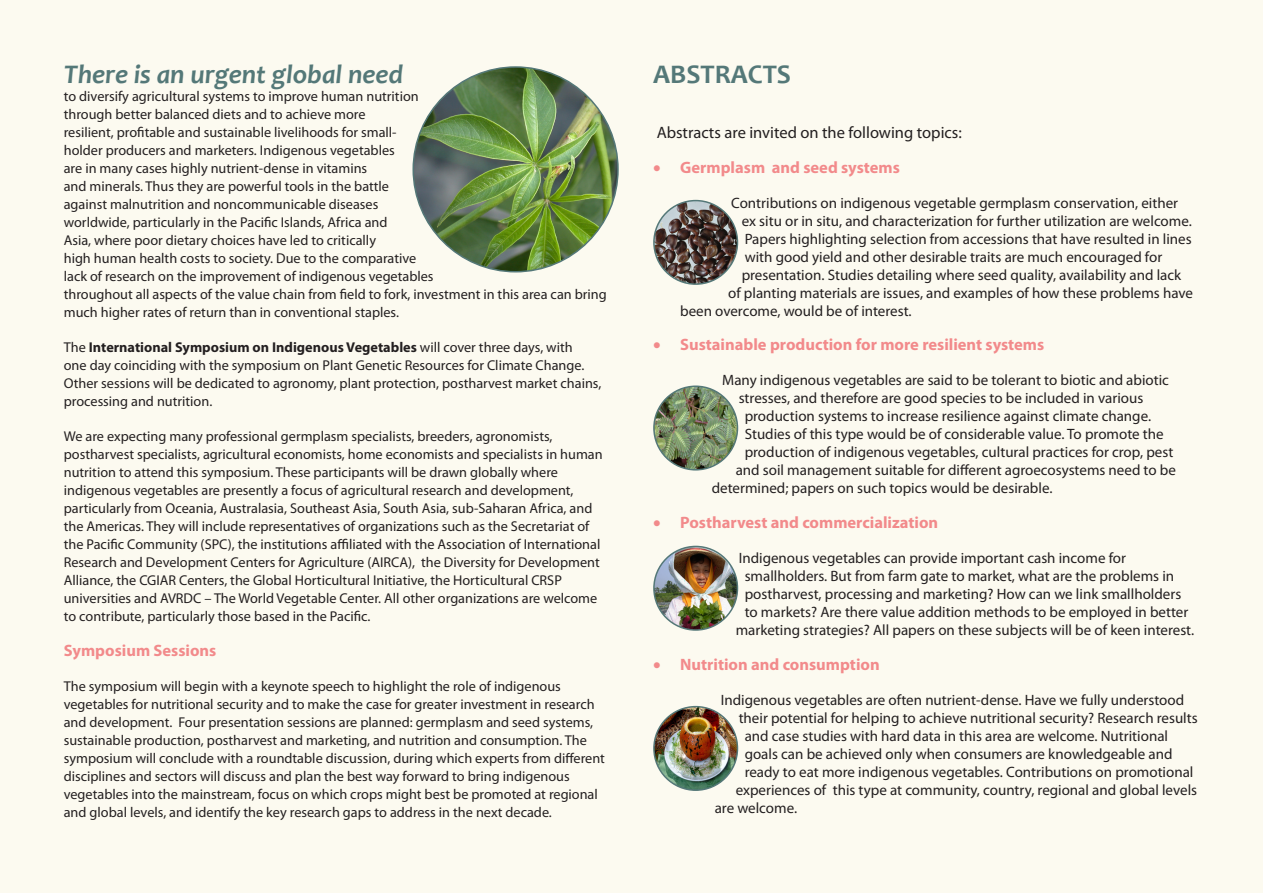
<style>
.page{position:relative;width:1263px;height:893px;background:#fcfaf0}
.page>*{position:absolute;margin:0;border:0;box-sizing:border-box;transform-origin:0 0}
.t1{font:italic 700 27px "Candara";color:#547878}
.t2{font:700 27px "Candara";color:#547878}
.t3{font:700 16.5px "Myriad Pro";color:#f28a8b}
.t4{font:16.5px "Myriad Pro";color:#231f20}
.List_Paragraph{font:15px "Myriad Pro";color:#231f20}
.t5{font:14.25px/18px "Myriad Pro";color:#231f20}
.s1{font-weight:700}
</style>
<div class="page">
<img style="left:654px;top:386px;width:83px;height:84px;border-radius:42px">
<div style="left:653px;top:385px;width:85px;height:86px;border:2px solid #547878;border-radius:50%"></div>
<img style="left:654px;top:201px;width:83px;height:83px;border-radius:42px">
<div style="left:653px;top:200px;width:85px;height:85px;border:2px solid #547878;border-radius:50%"></div>
<img style="left:654px;top:707px;width:83px;height:83px;border-radius:42px">
<div style="left:653px;top:706px;width:85px;height:85px;border:2px solid #547878;border-radius:50%"></div>
<img style="left:654px;top:546px;width:83px;height:84px;border-radius:42px">
<div style="left:653px;top:546px;width:85px;height:85px;border:2px solid #547878;border-radius:50%"></div>
<img style="left:413px;top:67px;width:205px;height:205px;border-radius:102px">
<p class="t1" style="left:64px;top:58px;width:341px">There is an urgent global need</p>
<p class="t5" style="left:64px;top:87px;width:545px">to diversify agricultural systems to improve human nutrition<br>through better balanced diets and to achieve more<br>resilient, profitable and sustainable livelihoods for small-<br>holder producers and marketers. Indigenous vegetables<br>are in many cases highly nutrient-dense in vitamins<br>and minerals. Thus they are powerful tools in the battle<br>against malnutrition and noncommunicable diseases<br>worldwide, particularly in the Pacific Islands, Africa and<br>Asia, where poor dietary choices have led to critically<br>high human health costs to society. Due to the comparative<br>lack of research on the improvement of indigenous vegetables<br>throughout all aspects of the value chain from field to fork, investment in this area can bring much higher rates of return than in conventional staples.</p>
<p class="t5" style="left:64px;top:338px;width:539px">The <span class="s1">International Symposium on Indigenous Vegetables</span> will cover three days, with<br>one day coinciding with the symposium on Plant Genetic Resources for Climate Change.<br>Other sessions will be dedicated to agronomy, plant protection, postharvest market chains, processing and nutrition.</p>
<p class="t5" style="left:64px;top:427px;width:540px">We are expecting many professional germplasm specialists, breeders, agronomists, postharvest specialists, agricultural economists, home economists and specialists in human nutrition to attend this symposium. These participants will be drawn globally where indigenous vegetables are presently a focus of agricultural research and development, particularly from Oceania, Australasia, Southeast Asia, South Asia, sub-Saharan Africa, and the Americas. They will include representatives of organizations such as the Secretariat of the Pacific Community (SPC), the institutions affiliated with the Association of International Research and Development Centers for Agriculture (AIRCA), the Diversity for Development Alliance, the CGIAR Centers, the Global Horticultural Initiative, the Horticultural CRSP universities and AVRDC – The World Vegetable Center. All other organizations are welcome to contribute, particularly those based in the Pacific.</p>
<p class="t3" style="left:64px;top:640px;width:154px">Symposium Sessions</p>
<p class="t5" style="left:64px;top:677px;width:543px">The symposium will begin with a keynote speech to highlight the role of indigenous vegetables for nutritional security and to make the case for greater investment in research and development. Four presentation sessions are planned: germplasm and seed systems, sustainable production, postharvest and marketing, and nutrition and consumption. The symposium will conclude with a roundtable discussion, during which experts from different disciplines and sectors will discuss and plan the best way forward to bring indigenous vegetables into the mainstream, focus on which crops might best be promoted at regional and global levels, and identify the key research gaps to address in the next decade.</p>
<p class="t2" style="left:653px;top:58px;width:139px">ABSTRACTS</p>
<p class="t4" style="left:657px;top:122px;width:307px">Abstracts are invited on the following topics:</p>
<p class="t3" style="left:653px;top:156px;width:248px">• Germplasm and seed systems</p>
<p class="List_Paragraph" style="left:731px;top:193px;width:448px">Contributions on indigenous vegetable germplasm conservation, either</p>
<p class="List_Paragraph" style="left:742px;top:211px;width:452px">ex situ or in situ, and characterization for further utilization are welcome.</p>
<p class="List_Paragraph" style="left:745px;top:229px;width:448px">Papers highlighting selection from accessions that have resulted in lines</p>
<p class="List_Paragraph" style="left:745px;top:247px;width:419px">with good yield and other desirable traits are much encouraged for</p>
<p class="List_Paragraph" style="left:742px;top:265px;width:441px">presentation. Studies detailing where seed quality, availability and lack</p>
<p class="List_Paragraph" style="left:728px;top:283px;width:466px">of planting materials are issues, and examples of how these problems have</p>
<p class="List_Paragraph" style="left:680px;top:301px;width:233px">been overcome, would be of interest.</p>
<p class="t3" style="left:653px;top:334px;width:393px">• Sustainable production for more resilient systems</p>
<p class="List_Paragraph" style="left:722px;top:371px;width:448px">Many indigenous vegetables are said to be tolerant to biotic and abiotic</p>
<p class="List_Paragraph" style="left:739px;top:389px;width:406px">stresses, and therefore are good species to be included in various</p>
<p class="List_Paragraph" style="left:745px;top:407px;width:408px">production systems to increase resilience against climate change.</p>
<p class="List_Paragraph" style="left:745px;top:425px;width:420px">Studies of this type would be of considerable value. To promote the</p>
<p class="List_Paragraph" style="left:745px;top:443px;width:430px">production of indigenous vegetables, cultural practices for crop, pest</p>
<p class="List_Paragraph" style="left:736px;top:461px;width:442px">and soil management suitable for different agroecosystems need to be</p>
<p class="List_Paragraph" style="left:712px;top:479px;width:342px">determined; papers on such topics would be desirable.</p>
<p class="t3" style="left:653px;top:512px;width:287px">• Postharvest and commercialization</p>
<p class="List_Paragraph" style="left:739px;top:549px;width:389px">Indigenous vegetables can provide important cash income for</p>
<p class="List_Paragraph" style="left:745px;top:567px;width:431px">smallholders. But from farm gate to market, what are the problems in</p>
<p class="List_Paragraph" style="left:745px;top:585px;width:438px">postharvest, processing and marketing? How can we link smallholders</p>
<p class="List_Paragraph" style="left:745px;top:603px;width:445px">to markets? Are there value addition methods to be employed in better</p>
<p class="List_Paragraph" style="left:736px;top:621px;width:460px">marketing strategies? All papers on these subjects will be of keen interest.</p>
<p class="t3" style="left:653px;top:654px;width:228px">• Nutrition and consumption</p>
<p class="List_Paragraph" style="left:721px;top:691px;width:465px">Indigenous vegetables are often nutrient-dense. Have we fully understood</p>
<p class="List_Paragraph" style="left:739px;top:709px;width:461px">their potential for helping to achieve nutritional security? Research results</p>
<p class="List_Paragraph" style="left:745px;top:727px;width:425px">and case studies with hard data in this area are welcome. Nutritional</p>
<p class="List_Paragraph" style="left:745px;top:745px;width:429px">goals can be achieved only when consumers are knowledgeable and</p>
<p class="List_Paragraph" style="left:745px;top:763px;width:450px">ready to eat more indigenous vegetables. Contributions on promotional</p>
<p class="List_Paragraph" style="left:736px;top:781px;width:463px">experiences of this type at community, country, regional and global levels</p>
<p class="List_Paragraph" style="left:715px;top:799px;width:84px">are welcome.</p>
</div>
